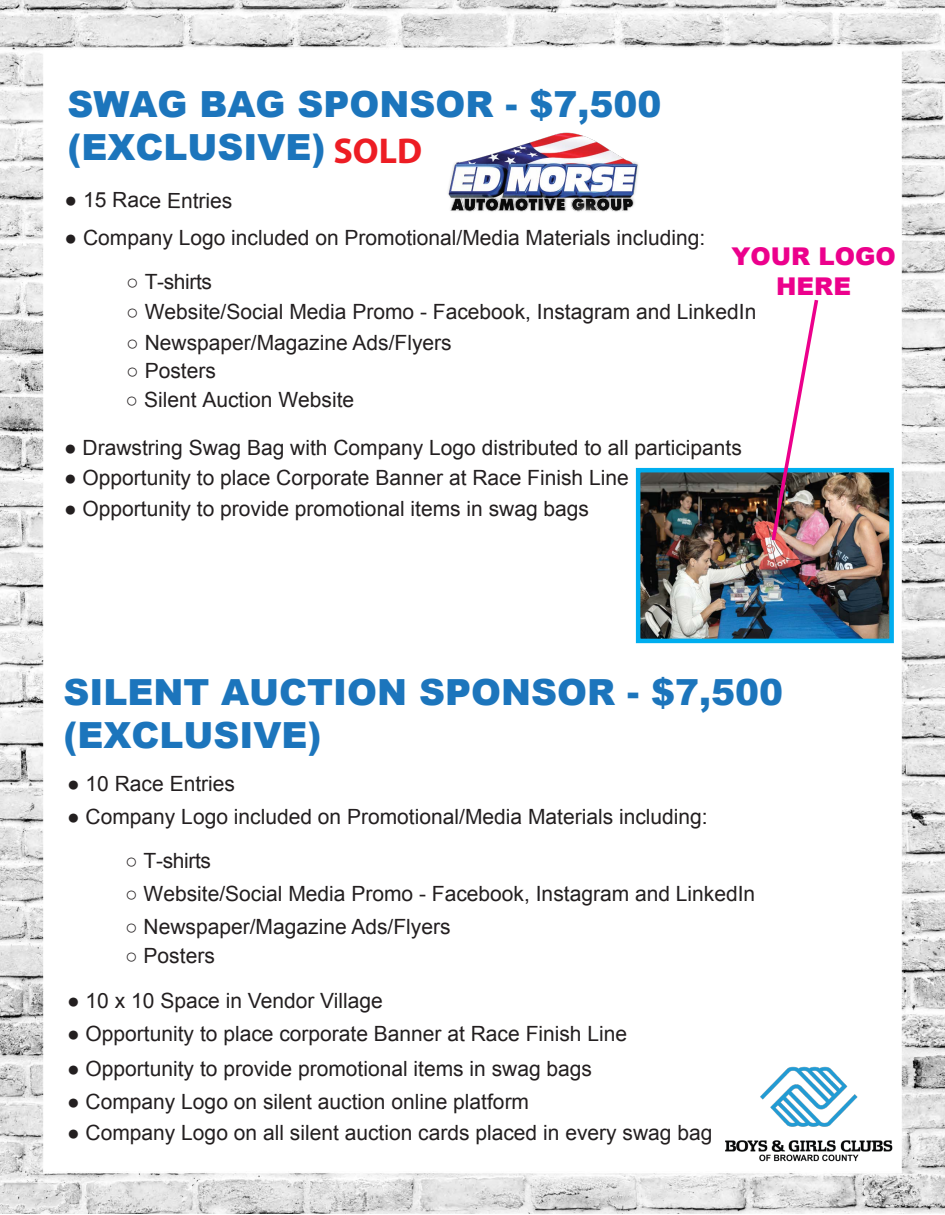
<style>
.page{position:relative;width:945px;height:1215px;background:#fff}
.page>*{position:absolute;margin:0;border:0;box-sizing:border-box;transform-origin:0 0}
.t1{font:900 36px/43.2px "Arial";color:#1c75bc}
.t2{font:700 36px "Myriad Pro";color:#ed1d24}
.t3{font:900 24.45px/29.4px "Arial";color:#ec008c;text-align:center}
.t4{font:21px "Arial";color:#231f20}
</style>
<div class="page">
<img style="left:0;top:0;width:945px;height:1214px">
<img style="left:641px;top:473px;width:248px;height:165px">
<div style="left:636px;top:468px;width:258px;height:175px;border:4px solid #00aeef"></div>
<img style="left:771px;top:300px;width:47px;height:240px">
<img style="left:717px;top:1062px;width:183px;height:105px">
<img style="left:439px;top:123px;width:206px;height:95px">
<h1 class="t1" style="left:67px;top:81px;width:596px">SWAG BAG SPONSOR - $7,500 (EXCLUSIVE)</h1>
<h1 class="t2" style="left:333px;top:128px;width:90px">SOLD</h1>
<p class="t4" style="left:65px;top:185px;width:169px;rotate:1deg">● 15 Race Entries</p>
<p class="t4" style="left:65px;top:223px;width:642px">● Company Logo included on Promotional/Media Materials including:</p>
<p class="t3" style="left:731px;top:241px;width:166px">YOUR LOGO<br>HERE</p>
<p class="t4" style="left:126px;top:268px;width:87px">○ T-shirts</p>
<p class="t4" style="left:126px;top:298px;width:632px">○ Website/Social Media Promo - Facebook, Instagram and LinkedIn</p>
<p class="t4" style="left:126px;top:329px;width:327px">○ Newspaper/Magazine Ads/Flyers</p>
<p class="t4" style="left:126px;top:357px;width:91px">○ Posters</p>
<p class="t4" style="left:126px;top:386px;width:230px">○ Silent Auction Website</p>
<p class="t4" style="left:64px;top:434px;width:679px">● Drawstring Swag Bag with Company Logo distributed to all participants</p>
<p class="t4" style="left:64px;top:464px;width:566px">● Opportunity to place Corporate Banner at Race Finish Line</p>
<p class="t4" style="left:64px;top:495px;width:527px">● Opportunity to provide promotional items in swag bags</p>
<h1 class="t1" style="left:63px;top:669px;width:721px">SILENT AUCTION SPONSOR - $7,500 (EXCLUSIVE)</h1>
<p class="t4" style="left:67px;top:770px;width:169px">● 10 Race Entries</p>
<p class="t4" style="left:67px;top:803px;width:642px">● Company Logo included on Promotional/Media Materials including:</p>
<p class="t4" style="left:125px;top:846px;width:87px">○ T-shirts</p>
<p class="t4" style="left:125px;top:879px;width:632px">○ Website/Social Media Promo - Facebook, Instagram and LinkedIn</p>
<p class="t4" style="left:125px;top:912px;width:327px">○ Newspaper/Magazine Ads/Flyers</p>
<p class="t4" style="left:125px;top:942px;width:91px">○ Posters</p>
<p class="t4" style="left:67px;top:987px;width:317px">● 10 x 10 Space in Vendor Village</p>
<p class="t4" style="left:67px;top:1020px;width:562px">● Opportunity to place corporate Banner at Race Finish Line</p>
<p class="t4" style="left:67px;top:1055px;width:527px">● Opportunity to provide promotional items in swag bags</p>
<p class="t4" style="left:67px;top:1088px;width:464px">● Company Logo on silent auction online platform</p>
<p class="t4" style="left:67px;top:1119px;width:647px">● Company Logo on all silent auction cards placed in every swag bag</p>
</div>
